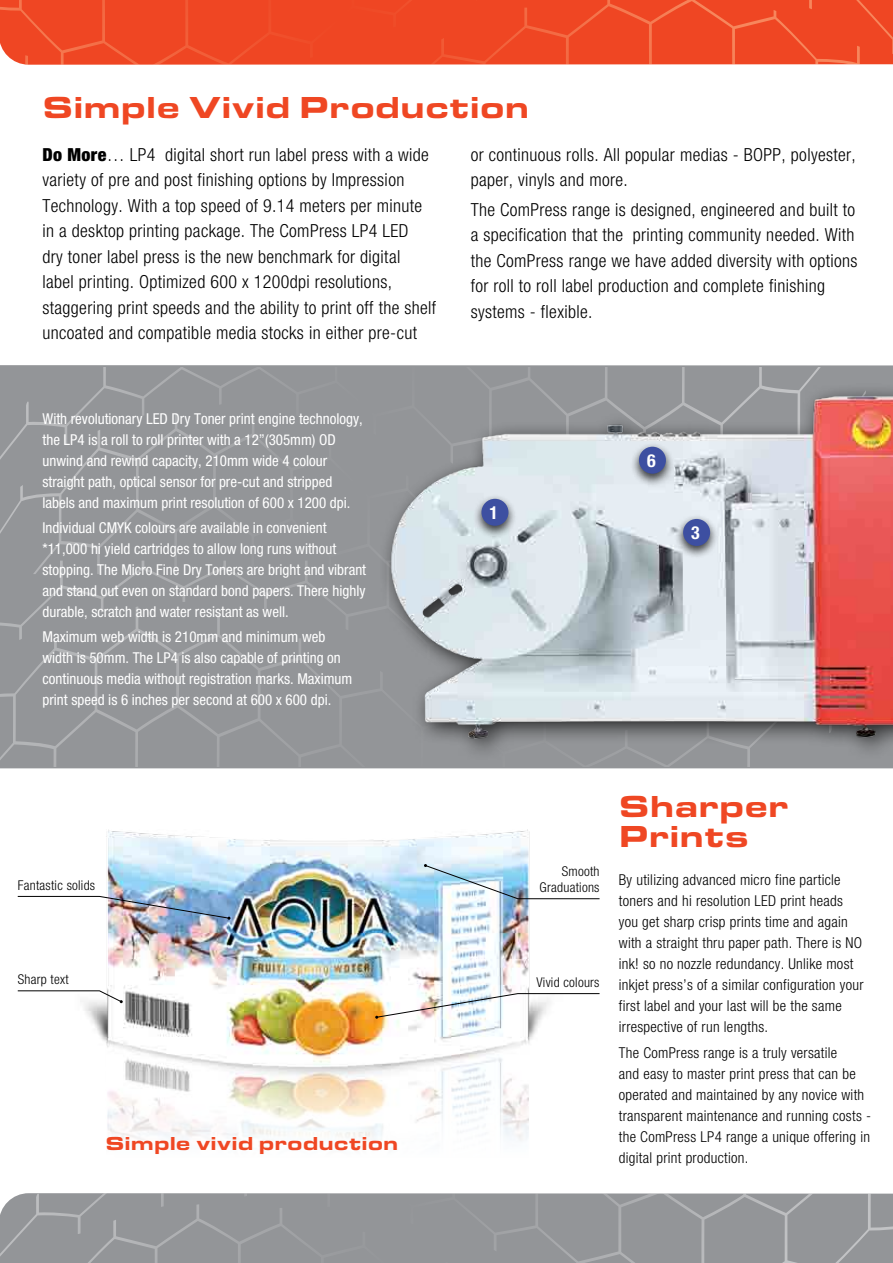
<style>
.page{position:relative;width:893px;height:1263px;background:#fff}
.page>*{position:absolute;margin:0;border:0;box-sizing:border-box;transform-origin:0 0}
.t1{font:31.5px/30px "Eurostile Extended Black DTC";color:#ef4723}
.t2{font:19.5px "Eurostile Extended Black DTC";color:#ef4723}
.t3{font:300 condensed 18px/25.5px "Helvetica Neue";letter-spacing:.02em;color:#000}
.t4{font:700 condensed 17.85px "Helvetica Neue";color:#fff}
.t5{font:condensed 15px/21px "Helvetica Neue";color:#fff}
.t6{font:300 condensed 15px/21px "Helvetica Neue";letter-spacing:.02em;color:#000}
.t7{font:300 condensed 13.5px/16.2px "Helvetica Neue";letter-spacing:.02em;color:#000;text-align:right}
.s1{font-weight:900}
</style>
<div class="page">
<div style="left:0;top:368px;width:372px;height:45px;background:#939598"></div>
<div style="left:0;top:413px;width:372px;height:148px;background:#939598"></div>
<div style="left:0;top:721px;width:893px;height:46px;background:#939598"></div>
<div style="left:0;top:561px;width:372px;height:160px;background:#939598"></div>
<div style="left:379px;top:382px;width:514px;height:379px;background:#939598"></div>
<img style="left:372px;top:365px;width:521px;height:381px">
<div style="left:473px;top:494px;width:44px;height:45px;background:#000;opacity:.75"></div>
<div style="left:481px;top:499px;width:27px;height:27px;background:#3d4fa1;border-radius:50%"></div>
<div style="left:630px;top:442px;width:45px;height:45px;background:#000;opacity:.75"></div>
<div style="left:639px;top:447px;width:27px;height:27px;background:#3d4fa1;border-radius:50%"></div>
<div style="left:674px;top:514px;width:45px;height:45px;background:#000;opacity:.75"></div>
<div style="left:683px;top:519px;width:27px;height:27px;background:#3d4fa1;border-radius:50%"></div>
<svg style="left:0;top:0;width:893px;height:65px;background:#ef4a27"></svg>
<svg style="left:0;top:1193px;width:893px;height:70px;background:#9ea0a3"></svg>
<svg style="left:1px;top:1204px;width:892px;height:59px;background:#95979a"></svg>
<img style="left:54px;top:829px;width:527px;height:434px">
<img style="left:17px;top:896px;width:213px;height:24px">
<svg style="left:17px;top:990px;width:106px;height:13px"></svg>
<img style="left:375px;top:993px;width:225px;height:26px">
<svg style="left:424px;top:864px;width:176px;height:35px"></svg>
<h1 class="t1" style="left:43px;top:92px;width:488px">Simple Vivid Production</h1>
<p class="t3" style="left:43px;top:141px;width:395px"><span class="s1">Do More</span>… LP4 digital short run label press with a wide variety of pre and post finishing options by Impression Technology. With a top speed of 9.14 meters per minute in a desktop printing package. The ComPress LP4 LED<br>dry toner label press is the new benchmark for digital label printing. Optimized 600 x 1200dpi resolutions, staggering print speeds and the ability to print off the shelf uncoated and compatible media stocks in either pre-cut</p>
<p class="t3" style="left:471px;top:141px;width:387px">or continuous rolls. All popular medias - BOPP, polyester, paper, vinyls and more.</p>
<p class="t3" style="left:471px;top:197px;width:388px">The ComPress range is designed, engineered and built to a specification that the printing community needed. With the ComPress range we have added diversity with options for roll to roll label production and complete finishing systems - flexible.</p>
<p class="t5" style="left:43px;top:408px;width:322px">With revolutionary LED Dry Toner print engine technology, the LP4 is a roll to roll printer with a 12”(305mm) OD unwind and rewind capacity, 210mm wide 4 colour straight path, optical sensor for pre-cut and stripped labels and maximum print resolution of 600 x 1200 dpi.</p>
<p class="t5" style="left:43px;top:517px;width:325px">Individual CMYK colours are available in convenient *11,000 hi yield cartridges to allow long runs without stopping. The Micro Fine Dry Toners are bright and vibrant and stand out even on standard bond papers. There highly durable, scratch and water resistant as well.</p>
<p class="t5" style="left:43px;top:626px;width:311px">Maximum web width is 210mm and minimum web width is 50mm. The LP4 is also capable of printing on continuous media without registration marks. Maximum print speed is 6 inches per second at 600 x 600 dpi.</p>
<p class="t4" style="left:490px;top:502px;width:10px">1</p>
<p class="t4" style="left:647px;top:450px;width:10px">6</p>
<p class="t4" style="left:691px;top:522px;width:10px">3</p>
<p class="t7" style="left:18px;top:877px;width:79px">Fantastic solids</p>
<p class="t7" style="left:540px;top:863px;width:61px">Smooth<br>Graduations</p>
<p class="t7" style="left:18px;top:971px;width:52px">Sharp text</p>
<p class="t7" style="left:536px;top:974px;width:65px">Vivid colours</p>
<p class="t2" style="left:105px;top:1132px;width:294px">Simple vivid production</p>
<h1 class="t1" style="left:619px;top:791px;width:172px">Sharper<br>Prints</h1>
<p class="t6" style="left:619px;top:869px;width:246px">By utilizing advanced micro fine particle toners and hi resolution LED print heads you get sharp crisp prints time and again with a straight thru paper path. There is NO ink! so no nozzle redundancy. Unlike most inkjet press’s of a similar configuration your first label and your last will be the same irrespective of run lengths.</p>
<p class="t6" style="left:619px;top:1042px;width:254px">The ComPress range is a truly versatile<br>and easy to master print press that can be operated and maintained by any novice with transparent maintenance and running costs - the ComPress LP4 range a unique offering in digital print production.</p>
</div>
